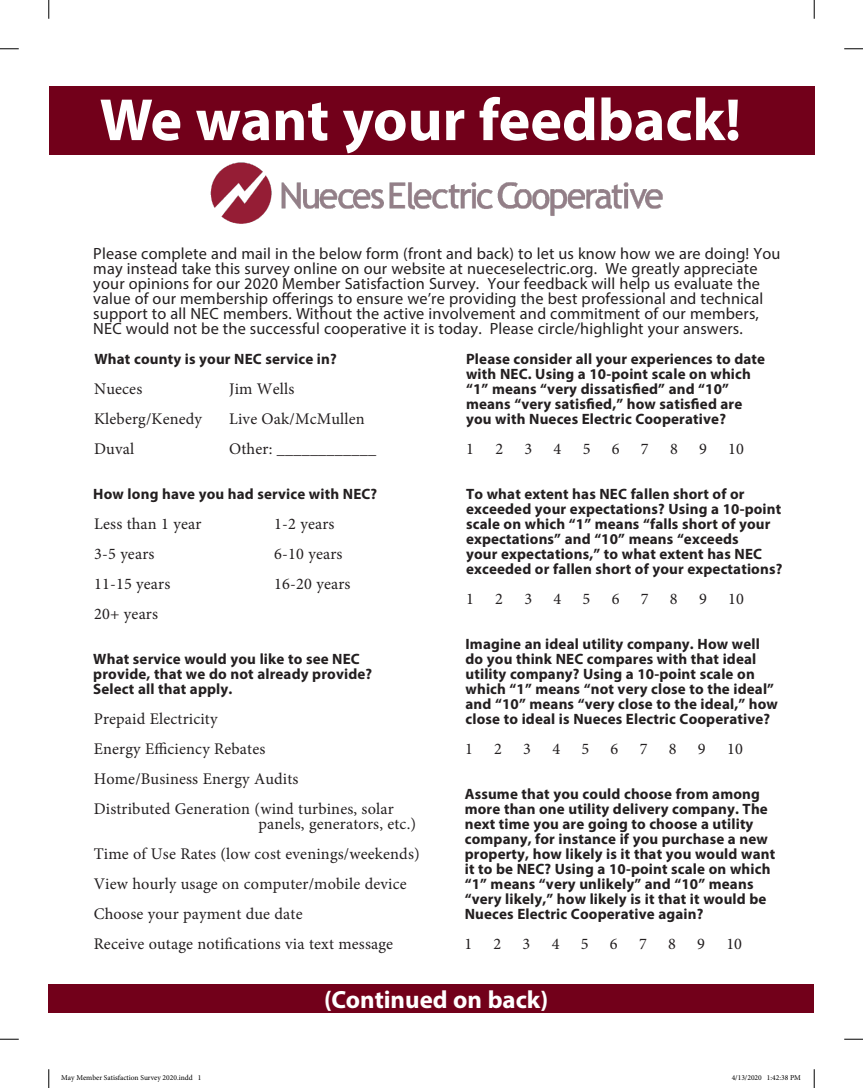
<style>
.page{position:relative;width:863px;height:1088px;background:#fff}
.page>*{position:absolute;margin:0;border:0;box-sizing:border-box;transform-origin:0 0}
.t1{font:700 60px "Myriad Pro";color:#fff}
.t2{font:700 24.88px "Myriad Pro";color:#fff}
.t3{font:16.25px/15px "Myriad Pro";letter-spacing:.01em;color:#231f20}
.t4{font:16.25px/30px "Minion Pro";letter-spacing:.01em;color:#231f20}
.t5{font:700 15px/15px "Myriad Pro";letter-spacing:.01em;color:#231f20}
.t6{font:7.5px "Minion Pro";color:#000}
</style>
<div class="page">
<div style="left:49px;top:86px;width:765px;height:68px;background:#72001a"></div>
<div style="left:48px;top:984px;width:765px;height:29px;background:#72001a"></div>
<img style="left:210px;top:162px;width:453px;height:62px">
<svg style="left:0;top:48px;width:19px;height:2px"></svg>
<svg style="left:844px;top:48px;width:18px;height:2px"></svg>
<svg style="left:0;top:1038px;width:19px;height:2px"></svg>
<svg style="left:844px;top:1038px;width:18px;height:2px"></svg>
<svg style="left:48px;top:0;width:2px;height:19px"></svg>
<svg style="left:48px;top:1069px;width:2px;height:19px"></svg>
<svg style="left:813px;top:0;width:2px;height:19px"></svg>
<svg style="left:813px;top:1069px;width:2px;height:19px"></svg>
<h1 class="t1" style="left:100px;top:81px;width:643px">We want your feedback!</h1>
<p class="t3" style="left:93px;top:246px;width:688px">Please complete and mail in the below form (front and back) to let us know how we are doing! You may instead take this survey online on our website at nueceselectric.org. We greatly appreciate your opinions for our 2020 Member Satisfaction Survey. Your feedback will help us evaluate the value of our membership offerings to ensure we’re providing the best professional and technical support to all NEC members. Without the active involvement and commitment of our members, NEC would not be the successful cooperative it is today. Please circle/highlight your answers.</p>
<p class="t5" style="left:94px;top:351px;width:244px">What county is your NEC service in?</p>
<p class="t4" style="left:94px;top:374px;width:50px">Nueces</p>
<p class="t4" style="left:229px;top:374px;width:67px">Jim Wells</p>
<p class="t4" style="left:94px;top:404px;width:109px">Kleberg/Kenedy</p>
<p class="t4" style="left:229px;top:404px;width:137px">Live Oak/McMullen</p>
<p class="t4" style="left:94px;top:434px;width:41px">Duval</p>
<p class="t4" style="left:229px;top:434px;width:148px">Other: ____________</p>
<p class="t5" style="left:93px;top:486px;width:285px">How long have you had service with NEC?</p>
<p class="t4" style="left:94px;top:509px;width:109px">Less than 1 year</p>
<p class="t4" style="left:274px;top:509px;width:62px">1-2 years</p>
<p class="t4" style="left:94px;top:539px;width:62px">3-5 years</p>
<p class="t4" style="left:274px;top:539px;width:70px">6-10 years</p>
<p class="t4" style="left:94px;top:569px;width:78px">11-15 years</p>
<p class="t4" style="left:274px;top:569px;width:78px">16-20 years</p>
<p class="t4" style="left:94px;top:599px;width:65px">20+ years</p>
<p class="t5" style="left:93px;top:651px;width:280px">What service would you like to see NEC provide, that we do not already provide?<br>Select all that apply.</p>
<p class="t4" style="left:94px;top:704px;width:301px">Prepaid Electricity<br>Energy Efficiency Rebates<br>Home/Business Energy Audits<br>Distributed Generation (wind turbines, solar</p>
<p class="t4" style="left:94px;top:809px;width:327px;text-indent:165px">panels, generators, etc.)<br>Time of Use Rates (low cost evenings/weekends)<br>View hourly usage on computer/mobile device Choose your payment due date<br>Receive outage notifications via text message</p>
<p class="t5" style="left:466px;top:351px;width:300px">Please consider all your experiences to date with NEC. Using a 10-point scale on which “1” means “very dissatisfied” and “10” means “very satisfied,” how satisfied are you with Nueces Electric Cooperative?</p>
<p class="t4" style="left:466px;top:434px;width:9px">1</p>
<p class="t4" style="left:495px;top:434px;width:9px">2</p>
<p class="t4" style="left:524px;top:434px;width:9px">3</p>
<p class="t4" style="left:553px;top:434px;width:9px">4</p>
<p class="t4" style="left:582px;top:434px;width:9px">5</p>
<p class="t4" style="left:611px;top:434px;width:9px">6</p>
<p class="t4" style="left:641px;top:434px;width:9px">7</p>
<p class="t4" style="left:670px;top:434px;width:9px">8</p>
<p class="t4" style="left:699px;top:434px;width:9px">9</p>
<p class="t4" style="left:728px;top:434px;width:17px">10</p>
<p class="t5" style="left:466px;top:486px;width:318px">To what extent has NEC fallen short of or exceeded your expectations? Using a 10-point scale on which “1” means “falls short of your expectations” and “10” means “exceeds<br>your expectations,” to what extent has NEC exceeded or fallen short of your expectations?</p>
<p class="t4" style="left:466px;top:584px;width:9px">1</p>
<p class="t4" style="left:495px;top:584px;width:9px">2</p>
<p class="t4" style="left:524px;top:584px;width:9px">3</p>
<p class="t4" style="left:553px;top:584px;width:9px">4</p>
<p class="t4" style="left:582px;top:584px;width:9px">5</p>
<p class="t4" style="left:611px;top:584px;width:9px">6</p>
<p class="t4" style="left:640px;top:584px;width:9px">7</p>
<p class="t4" style="left:670px;top:584px;width:9px">8</p>
<p class="t4" style="left:699px;top:584px;width:9px">9</p>
<p class="t4" style="left:728px;top:584px;width:17px">10</p>
<p class="t5" style="left:465px;top:636px;width:314px">Imagine an ideal utility company. How well do you think NEC compares with that ideal utility company? Using a 10-point scale on which “1” means “not very close to the ideal” and “10” means “very close to the ideal,” how close to ideal is Nueces Electric Cooperative?</p>
<p class="t4" style="left:465px;top:734px;width:9px">1</p>
<p class="t4" style="left:494px;top:734px;width:9px">2</p>
<p class="t4" style="left:523px;top:734px;width:9px">3</p>
<p class="t4" style="left:552px;top:734px;width:9px">4</p>
<p class="t4" style="left:581px;top:734px;width:9px">5</p>
<p class="t4" style="left:610px;top:734px;width:9px">6</p>
<p class="t4" style="left:639px;top:734px;width:9px">7</p>
<p class="t4" style="left:668px;top:734px;width:9px">8</p>
<p class="t4" style="left:698px;top:734px;width:9px">9</p>
<p class="t4" style="left:727px;top:734px;width:17px">10</p>
<p class="t5" style="left:464px;top:786px;width:312px">Assume that you could choose from among more than one utility delivery company. The next time you are going to choose a utility company, for instance if you purchase a new property, how likely is it that you would want it to be NEC? Using a 10-point scale on which “1” means “very unlikely” and “10” means “very likely,” how likely is it that it would be Nueces Electric Cooperative again?</p>
<p class="t4" style="left:464px;top:929px;width:9px">1</p>
<p class="t4" style="left:493px;top:929px;width:9px">2</p>
<p class="t4" style="left:522px;top:929px;width:9px">3</p>
<p class="t4" style="left:551px;top:929px;width:9px">4</p>
<p class="t4" style="left:581px;top:929px;width:9px">5</p>
<p class="t4" style="left:610px;top:929px;width:9px">6</p>
<p class="t4" style="left:639px;top:929px;width:9px">7</p>
<p class="t4" style="left:668px;top:929px;width:9px">8</p>
<p class="t4" style="left:697px;top:929px;width:9px">9</p>
<p class="t4" style="left:726px;top:929px;width:17px">10</p>
<h2 class="t2" style="left:324px;top:983px;width:225px">(Continued on back)</h2>
<p class="t6" style="left:61px;top:1073px;width:142px">May Member Satisfaction Survey 2020.indd 1</p>
<p class="t6" style="left:731px;top:1073px;width:71px">4/13/2020 1:42:38 PM</p>
</div>
